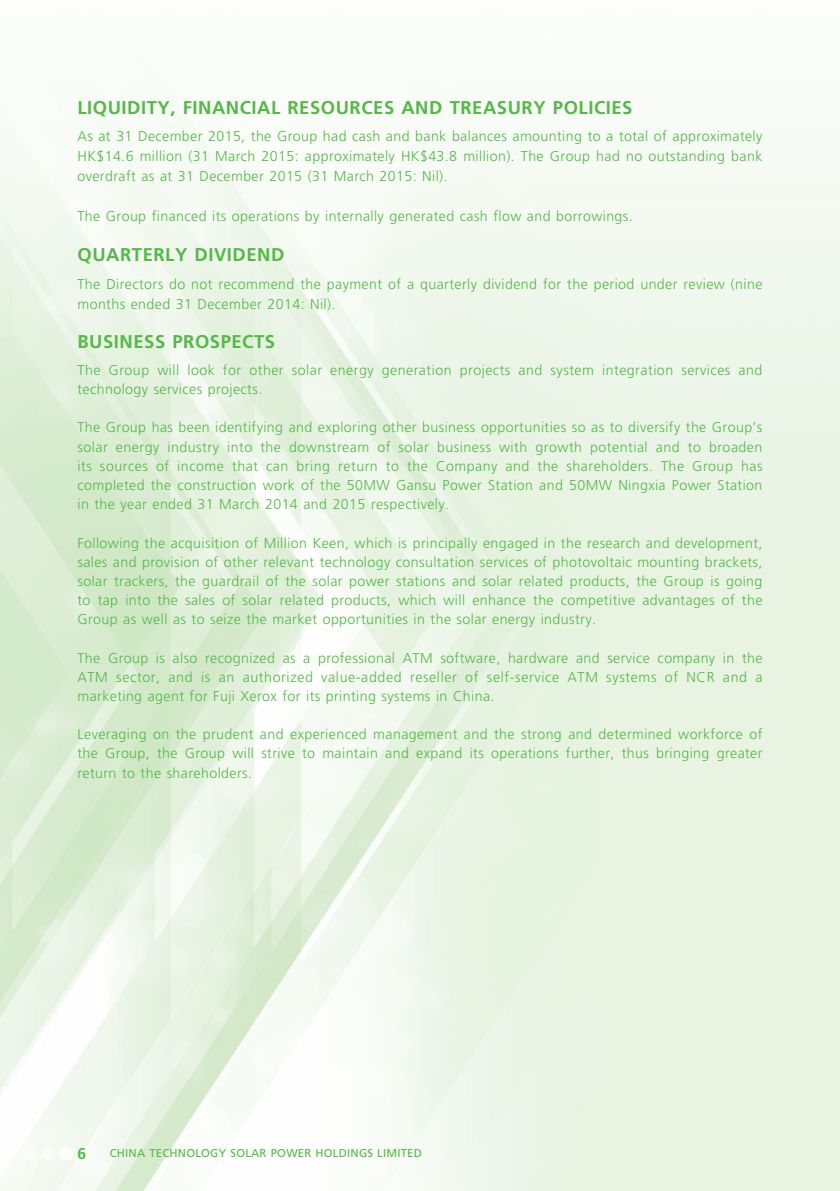
<style>
.page{position:relative;width:840px;height:1191px;background:#fff}
.page>*{position:absolute;margin:0;border:0;box-sizing:border-box;transform-origin:0 0}
.t1{font:700 18.4px "Frutiger LT Std";letter-spacing:.03em;color:#54b948}
.t2{font:700 15.6px "Frutiger LT Std";color:#54b948}
.t3{font:300 14.2px/19.2px "Frutiger LT Std";letter-spacing:.03em;color:#54b948;text-align:justify}
.t4{font:11.4px "Frutiger LT Std";letter-spacing:.015em;color:#54b948}
</style>
<div class="page">
<p class="t1" style="left:77px;top:100px;width:556px">LIQUIDITY, FINANCIAL RESOURCES AND TREASURY POLICIES</p>
<p class="t3" style="left:77px;top:127px;width:686px;line-height:19.8px">As at 31 December 2015, the Group had cash and bank balances amounting to a total of approximately HK$14.6 million (31 March 2015: approximately HK$43.8 million). The Group had no outstanding bank overdraft as at 31 December 2015 (31 March 2015: Nil).</p>
<p class="t3" style="left:77px;top:207px;width:556px">The Group financed its operations by internally generated cash flow and borrowings.</p>
<p class="t1" style="left:77px;top:247px;width:208px">QUARTERLY DIVIDEND</p>
<p class="t3" style="left:77px;top:275px;width:686px;line-height:19.8px">The Directors do not recommend the payment of a quarterly dividend for the period under review (nine months ended 31 December 2014: Nil).</p>
<p class="t1" style="left:77px;top:334px;width:199px">BUSINESS PROSPECTS</p>
<p class="t3" style="left:77px;top:361px;width:686px">The Group will look for other solar energy generation projects and system integration services and technology services projects.</p>
<p class="t3" style="left:77px;top:419px;width:686px">The Group has been identifying and exploring other business opportunities so as to diversify the Group’s solar energy industry into the downstream of solar business with growth potential and to broaden its sources of income that can bring return to the Company and the shareholders. The Group has completed the construction work of the 50MW Gansu Power Station and 50MW Ningxia Power Station in the year ended 31 March 2014 and 2015 respectively.</p>
<p class="t3" style="left:77px;top:534px;width:686px">Following the acquisition of Million Keen, which is principally engaged in the research and development, sales and provision of other relevant technology consultation services of photovoltaic mounting brackets, solar trackers, the guardrail of the solar power stations and solar related products, the Group is going to tap into the sales of solar related products, which will enhance the competitive advantages of the Group as well as to seize the market opportunities in the solar energy industry.</p>
<p class="t3" style="left:77px;top:649px;width:686px">The Group is also recognized as a professional ATM software, hardware and service company in the ATM sector, and is an authorized value-added reseller of self-service ATM systems of NCR and a marketing agent for Fuji Xerox for its printing systems in China.</p>
<p class="t3" style="left:77px;top:725px;width:686px">Leveraging on the prudent and experienced management and the strong and determined workforce of the Group, the Group will strive to maintain and expand its operations further, thus bringing greater return to the shareholders.</p>
<p class="t2" style="left:77px;top:1147px;width:10px">6</p>
<p class="t4" style="left:110px;top:1146px;width:313px">CHINA TECHNOLOGY SOLAR POWER HOLDINGS LIMITED</p>
</div>
